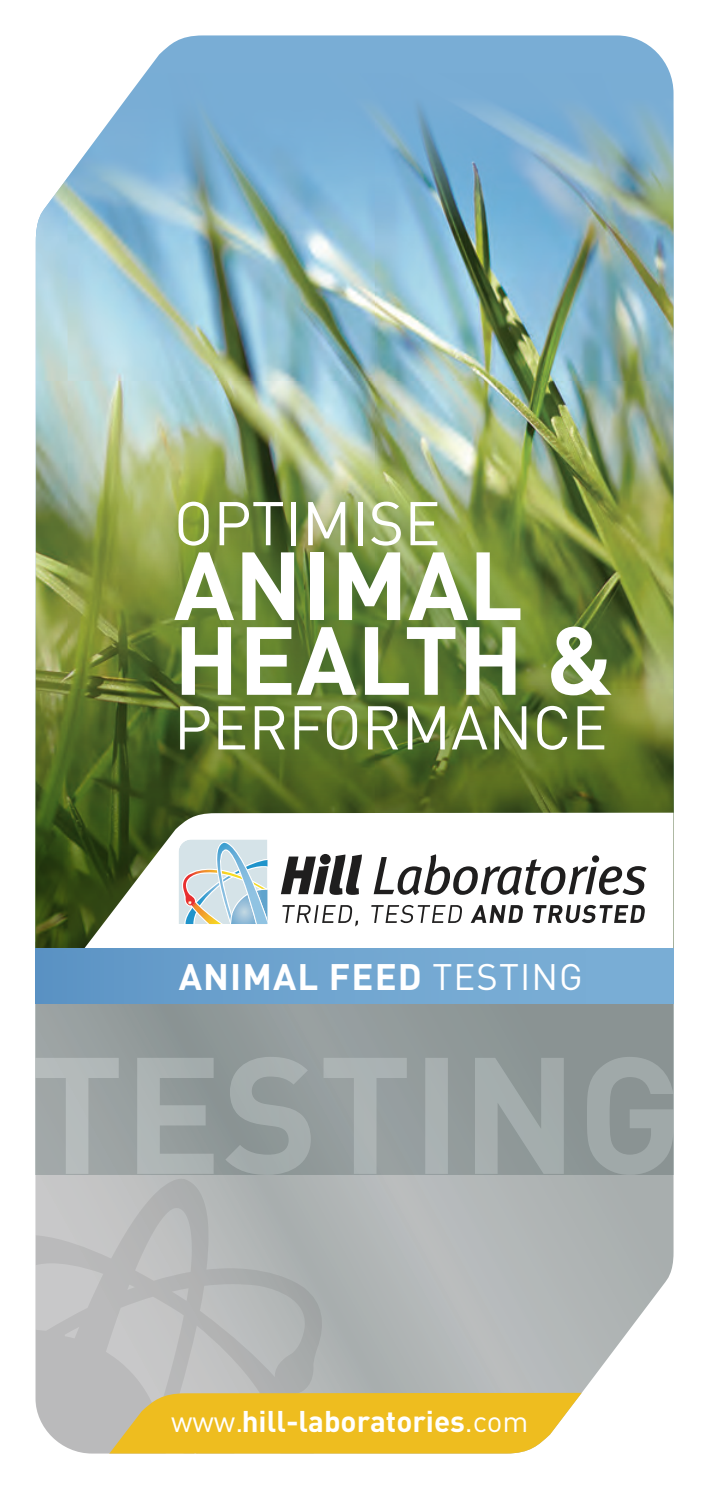
<style>
.page{position:relative;width:709px;height:1489px;background:#fff}
.page>*{position:absolute;margin:0;border:0;box-sizing:border-box;transform-origin:0 0}
.Body_DIN{font:700 95px "DIN";color:#fff}
.Body_DIN-2{font:60.75px "DIN";color:#fff}
.Body_DIN-3{font:700 36.5px "DIN";letter-spacing:.03em;color:#fff}
.t1{font:700 29.5px "DIN";color:#fff}
.s1{font-weight:400}
</style>
<div class="page">
<svg style="left:35px;top:972px;width:638px;height:420px;background:#b6babb"></svg>
<svg style="left:35px;top:1178px;width:289px;height:275px;background:#b9bbbb"></svg>
<svg style="left:92px;top:1392px;width:490px;height:61px;background:#e9bf39"></svg>
<svg style="left:331px;top:1174px;width:17px;height:1px"></svg>
<div style="left:35px;top:1003px;width:638px;height:171px;background:#8f9898"></div>
<svg style="left:35px;top:1056px;width:638px;height:118px"></svg>
<svg style="left:144px;top:35px;width:527px;height:39px;background:#82b3d8"></svg>
<img style="left:36px;top:74px;width:637px;height:362px">
<img style="left:35px;top:436px;width:638px;height:315px">
<div style="left:35px;top:751px;width:638px;height:221px;background:#313232;opacity:.12"></div>
<svg style="left:64px;top:812px;width:609px;height:136px"></svg>
<svg style="left:281px;top:853px;width:81px;height:41px"></svg>
<svg style="left:373px;top:854px;width:273px;height:41px"></svg>
<svg style="left:178px;top:839px;width:89px;height:85px;background:#c6d6dc"></svg>
<svg style="left:282px;top:905px;width:76px;height:21px"></svg>
<svg style="left:371px;top:904px;width:91px;height:19px"></svg>
<svg style="left:470px;top:905px;width:53px;height:17px"></svg>
<svg style="left:533px;top:904px;width:112px;height:19px"></svg>
<div style="left:142px;top:465px;width:501px;height:320px;background:#396b2b;opacity:.75"></div>
<div style="left:36px;top:948px;width:638px;height:55px;background:#79add5"></div>
<div style="left:36px;top:948px;width:602px;height:55px;background:linear-gradient(to right,#5e95c6,#7eb1d8)"></div>
<p class="Body_DIN-2" style="left:174px;top:485px;width:268px">OPTIMISE</p>
<p class="Body_DIN" style="left:174px;top:523px;width:351px">ANIMAL</p>
<p class="Body_DIN" style="left:174px;top:598px;width:441px">HEALTH &amp;</p>
<p class="Body_DIN-2" style="left:174px;top:689px;width:435px">PERFORMANCE</p>
<p class="Body_DIN-3" style="left:179px;top:953px;width:405px">ANIMAL FEED <span class="s1">TESTING</span></p>
<p class="t1" style="left:171px;top:1401px;width:359px"><span class="s1">www.</span>hill-laboratories<span class="s1">.com</span></p>
</div>
